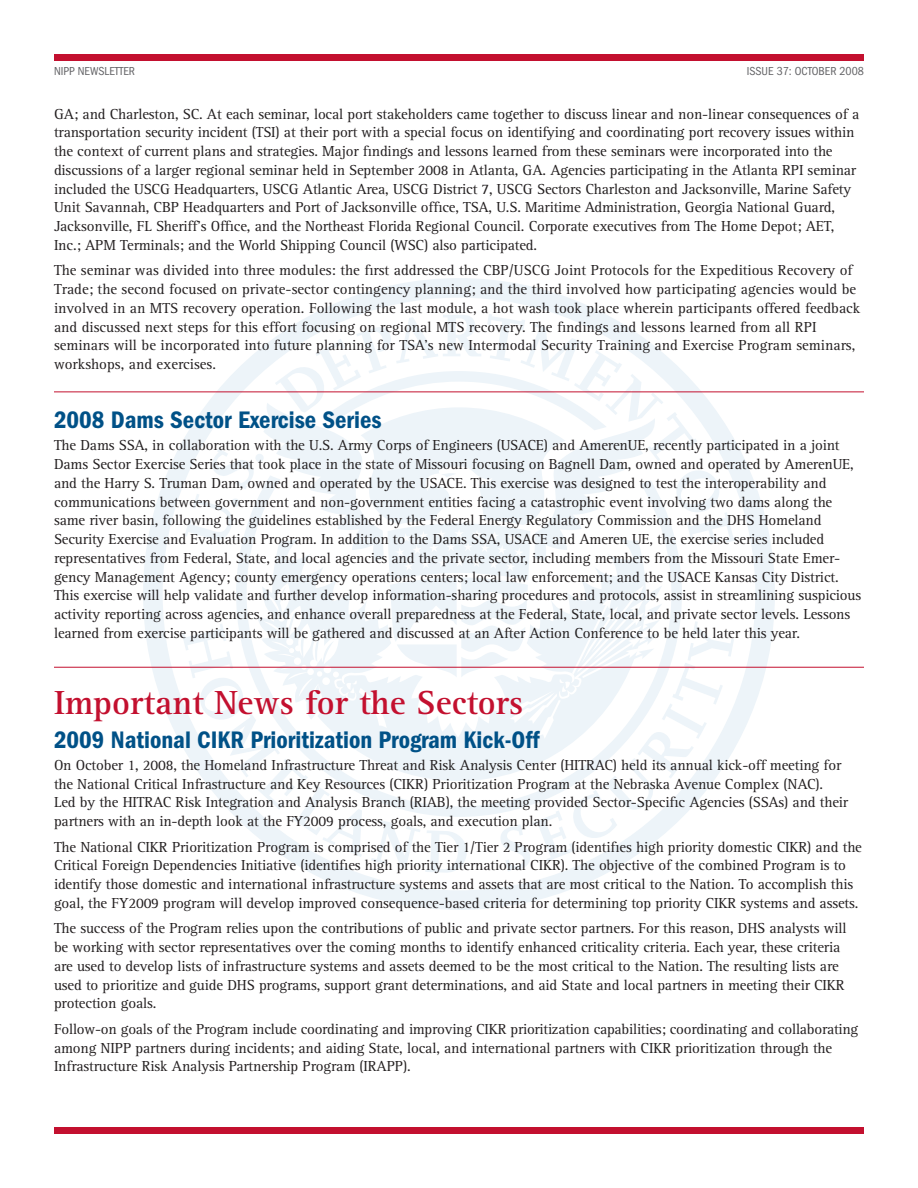
<style>
.page{position:relative;width:918px;height:1188px;background:#fff}
.page>*{position:absolute;margin:0;border:0;box-sizing:border-box;transform-origin:0 0}
.t1{font:700 34.5px "Rotis Serif";color:#c3102f}
.t2{font:600 condensed 24.75px "Franklin Gothic";color:#005187}
.t3{font:15px/18.8px "Rotis Serif";letter-spacing:-.01em;color:#231f20}
.t4{font:condensed 12px "Franklin Gothic";color:#636366}
</style>
<div class="page">
<div style="left:54px;top:1127px;width:810px;height:7px;background:#c3102f"></div>
<div style="left:54px;top:54px;width:810px;height:7px;background:#c3102f"></div>
<svg style="left:143px;top:278px;width:632px;height:632px"></svg>
<svg style="left:182px;top:314px;width:554px;height:559px"></svg>
<hr style="left:54px;top:392px;width:810px;height:1px;background:#c3102f">
<hr style="left:54px;top:667px;width:810px;height:1px;background:#c3102f">
<p class="t4" style="left:54px;top:64px;width:83px">NIPP NEWSLETTER</p>
<p class="t4" style="left:747px;top:64px;width:119px">ISSUE 37: OCTOBER 2008</p>
<p class="t3" style="left:54px;top:105px;width:807px">GA; and Charleston, SC. At each seminar, local port stakeholders came together to discuss linear and non-linear consequences of a transportation security incident (TSI) at their port with a special focus on identifying and coordinating port recovery issues within the context of current plans and strategies. Major findings and lessons learned from these seminars were incorporated into the discussions of a larger regional seminar held in September 2008 in Atlanta, GA. Agencies participating in the Atlanta RPI seminar included the USCG Headquarters, USCG Atlantic Area, USCG District 7, USCG Sectors Charleston and Jacksonville, Marine Safety Unit Savannah, CBP Headquarters and Port of Jacksonville office, TSA, U.S. Maritime Administration, Georgia National Guard, Jacksonville, FL Sheriff’s Office, and the Northeast Florida Regional Council. Corporate executives from The Home Depot; AET, Inc.; APM Terminals; and the World Shipping Council (WSC) also participated.</p>
<p class="t3" style="left:54px;top:261px;width:808px">The seminar was divided into three modules: the first addressed the CBP/USCG Joint Protocols for the Expeditious Recovery of Trade; the second focused on private-sector contingency planning; and the third involved how participating agencies would be involved in an MTS recovery operation. Following the last module, a hot wash took place wherein participants offered feedback and discussed next steps for this effort focusing on regional MTS recovery. The findings and lessons learned from all RPI seminars will be incorporated into future planning for TSA’s new Intermodal Security Training and Exercise Program seminars, workshops, and exercises.</p>
<h2 class="t2" style="left:54px;top:406px;width:329px">2008 Dams Sector Exercise Series</h2>
<p class="t3" style="left:54px;top:436px;width:809px">The Dams SSA, in collaboration with the U.S. Army Corps of Engineers (USACE) and AmerenUE, recently participated in a joint Dams Sector Exercise Series that took place in the state of Missouri focusing on Bagnell Dam, owned and operated by AmerenUE, and the Harry S. Truman Dam, owned and operated by the USACE. This exercise was designed to test the interoperability and communications between government and non-government entities facing a catastrophic event involving two dams along the same river basin, following the guidelines established by the Federal Energy Regulatory Commission and the DHS Homeland Security Exercise and Evaluation Program. In addition to the Dams SSA, USACE and Ameren UE, the exercise series included representatives from Federal, State, and local agencies and the private sector, including members from the Missouri State Emer&shy;gency Management Agency; county emergency operations centers; local law enforcement; and the USACE Kansas City District.<br>This exercise will help validate and further develop information-sharing procedures and protocols, assist in streamlining suspicious activity reporting across agencies, and enhance overall preparedness at the Federal, State, local, and private sector levels. Lessons learned from exercise participants will be gathered and discussed at an After Action Conference to be held later this year.</p>
<h1 class="t1" style="left:54px;top:683px;width:471px">Important News for the Sectors</h1>
<h2 class="t2" style="left:54px;top:725px;width:487px">2009 National CIKR Prioritization Program Kick-Off</h2>
<p class="t3" style="left:54px;top:756px;width:796px">On October 1, 2008, the Homeland Infrastructure Threat and Risk Analysis Center (HITRAC) held its annual kick-off meeting for the National Critical Infrastructure and Key Resources (CIKR) Prioritization Program at the Nebraska Avenue Complex (NAC).<br>Led by the HITRAC Risk Integration and Analysis Branch (RIAB), the meeting provided Sector-Specific Agencies (SSAs) and their partners with an in-depth look at the FY2009 process, goals, and execution plan.</p>
<p class="t3" style="left:54px;top:838px;width:809px">The National CIKR Prioritization Program is comprised of the Tier 1/Tier 2 Program (identifies high priority domestic CIKR) and the Critical Foreign Dependencies Initiative (identifies high priority international CIKR). The objective of the combined Program is to identify those domestic and international infrastructure systems and assets that are most critical to the Nation. To accomplish this goal, the FY2009 program will develop improved consequence-based criteria for determining top priority CIKR systems and assets.</p>
<p class="t3" style="left:54px;top:919px;width:794px">The success of the Program relies upon the contributions of public and private sector partners. For this reason, DHS analysts will be working with sector representatives over the coming months to identify enhanced criticality criteria. Each year, these criteria are used to develop lists of infrastructure systems and assets deemed to be the most critical to the Nation. The resulting lists are used to prioritize and guide DHS programs, support grant determinations, and aid State and local partners in meeting their CIKR protection goals.</p>
<p class="t3" style="left:54px;top:1020px;width:806px">Follow-on goals of the Program include coordinating and improving CIKR prioritization capabilities; coordinating and collaborating among NIPP partners during incidents; and aiding State, local, and international partners with CIKR prioritization through the<br>Infrastructure Risk Analysis Partnership Program (IRAPP).</p>
</div>
